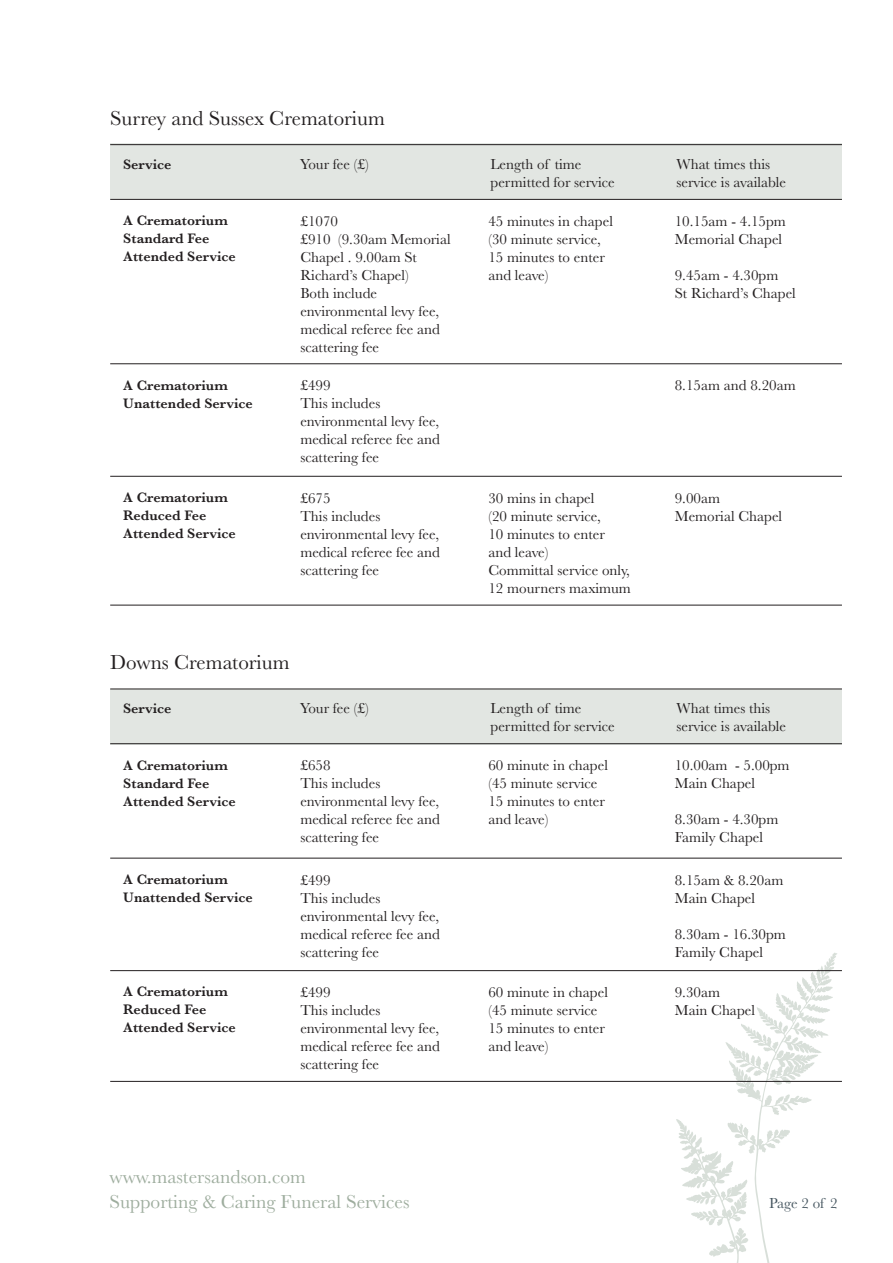
<style>
.page{position:relative;width:893px;height:1263px;background:#fff}
.page>*{position:absolute;margin:0;border:0;box-sizing:border-box;transform-origin:0 0}
.t1{font:21px "Baskerville";color:#231f20}
.t2{font:19.5px "Baskerville";color:#9ead9e}
.t3{font:15px/18px "Baskerville";color:#231f20}
.t4{font:15px "Baskerville";color:#45555f}
.t5{font:600 14.25px/18px "Baskerville";color:#231f20}
.s1{font-family:"New Baskerville"}
</style>
<div class="page">
<svg style="left:676px;top:953px;width:162px;height:310px"></svg>
<div style="left:110px;top:689px;width:732px;height:55px;background:#e2e6e2"></div>
<hr style="left:110px;top:743px;width:732px;height:1px;background:#231f20">
<hr style="left:110px;top:689px;width:732px;height:1px;background:#231f20">
<hr style="left:110px;top:858px;width:732px;height:1px;background:#231f20">
<hr style="left:110px;top:970px;width:732px;height:1px;background:#231f20">
<hr style="left:110px;top:1081px;width:732px;height:1px;background:#231f20">
<div style="left:110px;top:144px;width:732px;height:55px;background:#e2e6e2"></div>
<hr style="left:110px;top:199px;width:732px;height:1px;background:#231f20">
<hr style="left:110px;top:144px;width:732px;height:1px;background:#231f20">
<hr style="left:110px;top:363px;width:732px;height:1px;background:#231f20">
<hr style="left:110px;top:476px;width:732px;height:1px;background:#231f20">
<hr style="left:110px;top:605px;width:732px;height:1px;background:#231f20">
<p class="t1" style="left:110px;top:105px;width:276px">Surrey and Sussex Crematorium</p>
<p class="t5" style="left:123px;top:155px;width:50px">Service</p>
<p class="t3" style="left:300px;top:155px;width:70px">Your fee (<span class="s1">£</span>)</p>
<p class="t3" style="left:490px;top:155px;width:92px">Length of time</p>
<p class="t3" style="left:676px;top:155px;width:95px">What times this</p>
<p class="t3" style="left:490px;top:173px;width:126px">permitted for service</p>
<p class="t3" style="left:676px;top:173px;width:111px">service is available</p>
<p class="t5" style="left:123px;top:212px;width:114px">A Crematorium<br>Standard Fee<br>Attended Service</p>
<p class="t3" style="left:488px;top:212px;width:126px">45 minutes in chapel</p>
<p class="t3" style="left:488px;top:230px;width:118px">(30 minute service,<br>15 minutes to enter and leave)</p>
<p class="t3" style="left:300px;top:212px;width:39px"><span class="s1">£</span>1070</p>
<p class="t3" style="left:300px;top:230px;width:152px"><span class="s1">£</span>910 (9.30am Memorial<br>Chapel . 9.00am St<br>Richard’s Chapel)<br>Both include environmental levy fee, medical referee fee and scattering fee</p>
<p class="t3" style="left:300px;top:377px;width:32px"><span class="s1">£</span>499</p>
<p class="t3" style="left:300px;top:395px;width:141px">This includes environmental levy fee, medical referee fee and scattering fee</p>
<p class="t3" style="left:300px;top:489px;width:32px"><span class="s1">£</span>675</p>
<p class="t3" style="left:300px;top:507px;width:141px">This includes environmental levy fee, medical referee fee and scattering fee</p>
<p class="t3" style="left:675px;top:212px;width:113px">10.15am - 4.15pm<br>Memorial Chapel</p>
<p class="t3" style="left:675px;top:266px;width:123px">9.45am - 4.30pm<br>St Richard’s Chapel</p>
<p class="t5" style="left:123px;top:376px;width:131px">A Crematorium<br>Unattended Service</p>
<p class="t3" style="left:675px;top:377px;width:122px">8.15am and 8.20am</p>
<p class="t5" style="left:123px;top:488px;width:114px">A Crematorium<br>Reduced Fee<br>Attended Service</p>
<p class="t3" style="left:488px;top:489px;width:144px">30 mins in chapel<br>(20 minute service,<br>10 minutes to enter and leave)<br>Committal service only,<br>12 mourners maximum</p>
<p class="t3" style="left:675px;top:489px;width:109px">9.00am<br>Memorial Chapel</p>
<p class="t1" style="left:110px;top:649px;width:181px">Downs Crematorium</p>
<p class="t5" style="left:123px;top:700px;width:50px">Service</p>
<p class="t3" style="left:300px;top:700px;width:70px">Your fee (<span class="s1">£</span>)</p>
<p class="t3" style="left:490px;top:700px;width:92px">Length of time</p>
<p class="t3" style="left:676px;top:700px;width:95px">What times this</p>
<p class="t3" style="left:490px;top:718px;width:126px">permitted for service</p>
<p class="t3" style="left:676px;top:718px;width:111px">service is available</p>
<p class="t5" style="left:123px;top:756px;width:114px">A Crematorium<br>Standard Fee<br>Attended Service</p>
<p class="t3" style="left:488px;top:757px;width:121px">60 minute in chapel (45 minute service<br>15 minutes to enter and leave)</p>
<p class="t3" style="left:300px;top:757px;width:32px"><span class="s1">£</span>658</p>
<p class="t3" style="left:300px;top:775px;width:141px">This includes environmental levy fee, medical referee fee and scattering fee</p>
<p class="t3" style="left:300px;top:871px;width:32px"><span class="s1">£</span>499</p>
<p class="t3" style="left:300px;top:889px;width:141px">This includes environmental levy fee, medical referee fee and scattering fee</p>
<p class="t3" style="left:300px;top:983px;width:32px"><span class="s1">£</span>499</p>
<p class="t3" style="left:300px;top:1001px;width:141px">This includes environmental levy fee, medical referee fee and scattering fee</p>
<p class="t3" style="left:675px;top:757px;width:116px">10.00am - 5.00pm<br>Main Chapel</p>
<p class="t3" style="left:675px;top:811px;width:105px">8.30am - 4.30pm<br>Family Chapel</p>
<p class="t3" style="left:675px;top:871px;width:110px">8.15am &amp; 8.20am<br>Main Chapel</p>
<p class="t3" style="left:675px;top:925px;width:113px">8.30am - 16.30pm<br>Family Chapel</p>
<p class="t5" style="left:123px;top:870px;width:131px">A Crematorium<br>Unattended Service</p>
<p class="t5" style="left:123px;top:983px;width:114px">A Crematorium<br>Reduced Fee<br>Attended Service</p>
<p class="t3" style="left:488px;top:983px;width:121px">60 minute in chapel (45 minute service<br>15 minutes to enter and leave)</p>
<p class="t3" style="left:675px;top:983px;width:82px">9.30am<br>Main Chapel</p>
<p class="t2" style="left:110px;top:1164px;width:198px">www.mastersandson.com</p>
<p class="t2" style="left:110px;top:1189px;width:301px">Supporting &amp; Caring Funeral Services</p>
<p class="t4" style="left:769px;top:1194px;width:70px">Page 2 of 2</p>
</div>
